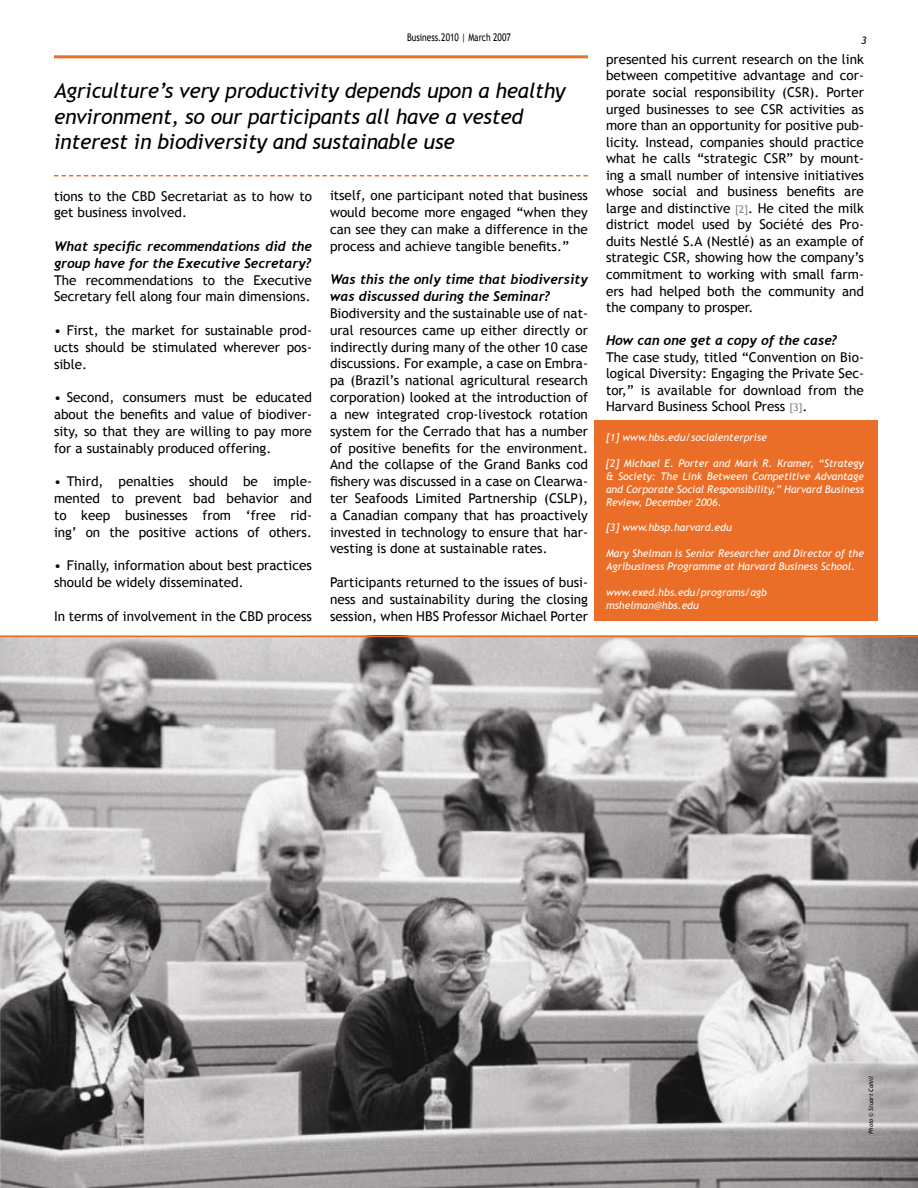
<style>
.page{position:relative;width:918px;height:1188px;background:#fff}
.page>*{position:absolute;margin:0;border:0;box-sizing:border-box;transform-origin:0 0}
.t1{font:italic 21px/25.2px "Trebuchet MS";letter-spacing:-.01em;color:#000}
.t2{font:13.5px/16.8px "Trebuchet MS";color:#000;text-align:justify}
.t3{font:italic 700 13.5px/16.8px "Trebuchet";color:#000}
.t4{font:italic 10.5px/12.9px "Trebuchet MS";color:#fff}
.t5{font:10.5px "Trebuchet MS";color:#000;scale:.8 1}
.t6{font:italic 6px "Trebuchet MS";color:#000}
.s1{font-size:10.5px;color:#818181}
</style>
<div class="page">
<img style="left:1px;top:637px;width:917px;height:551px">
<div style="left:595px;top:420px;width:283px;height:201px;background:#eb6e28"></div>
<hr style="left:54px;top:55px;width:534px;height:3px;background:#eb6e28">
<svg style="left:54px;top:175px;width:534px;height:1px"></svg>
<hr style="left:0;top:636px;width:918px;height:1px;background:#eb6e28">
<p class="t5" style="left:407px;top:31px;width:131px">Business.2010 | March 2007</p>
<h1 class="t1" style="left:54px;top:79px;width:513px">Agriculture’s very productivity depends upon a healthy environment, so our participants all have a vested interest in biodiversity and sustainable use</h1>
<p class="t2" style="left:54px;top:188px;width:259px">tions to the CBD Secretariat as to how to get business involved.</p>
<p class="t3" style="left:54px;top:238px;width:259px">What specific recommendations did the group have for the Executive Secretary?</p>
<p class="t2" style="left:54px;top:272px;width:259px">The recommendations to the Executive<br>Secretary fell along four main dimensions.</p>
<p class="t2" style="left:54px;top:322px;width:259px">• First, the market for sustainable prod&shy;ucts should be stimulated wherever pos&shy;sible.</p>
<p class="t2" style="left:54px;top:389px;width:259px">• Second, consumers must be educated about the benefits and value of biodiver&shy;sity, so that they are willing to pay more for a sustainably produced offering.</p>
<p class="t2" style="left:54px;top:473px;width:259px">• Third, penalties should be imple&shy;mented to prevent bad behavior and to keep businesses from ‘free rid&shy;ing’ on the positive actions of others.</p>
<p class="t2" style="left:54px;top:557px;width:259px">• Finally, information about best practices should be widely disseminated.</p>
<p class="t2" style="left:54px;top:608px;width:260px">In terms of involvement in the CBD process</p>
<p class="t2" style="left:330px;top:187px;width:259px">itself, one participant noted that business would become more engaged “when they can see they can make a difference in the process and achieve tangible benefits.”</p>
<p class="t3" style="left:330px;top:271px;width:260px">Was this the only time that biodiversity was discussed during the Seminar?</p>
<p class="t2" style="left:330px;top:305px;width:260px">Biodiversity and the sustainable use of nat&shy;ural resources came up either directly or indirectly during many of the other 10 case discussions. For example, a case on Embra&shy;pa (Brazil’s national agricultural research corporation) looked at the introduction of a new integrated crop-livestock rotation system for the Cerrado that has a number of positive benefits for the environment.<br>And the collapse of the Grand Banks cod fishery was discussed in a case on Clearwa&shy;ter Seafoods Limited Partnership (CSLP), a Canadian company that has proactively invested in technology to ensure that har&shy;vesting is done at sustainable rates.</p>
<p class="t2" style="left:330px;top:574px;width:260px">Participants returned to the issues of busi&shy;ness and sustainability during the closing session, when HBS Professor Michael Porter</p>
<p class="t2" style="left:606px;top:51px;width:260px">presented his current research on the link between competitive advantage and cor&shy;porate social responsibility (CSR). Porter urged businesses to see CSR activities as more than an opportunity for positive pub&shy;licity. Instead, companies should practice what he calls “strategic CSR” by mount&shy;ing a small number of intensive initiatives whose social and business benefits are large and distinctive <span class="s1">[2]</span>. He cited the milk district model used by Société des Pro&shy;duits Nestlé S.A (Nestlé) as an example of strategic CSR, showing how the company’s commitment to working with small farm&shy;ers had helped both the community and the company to prosper.</p>
<p class="t3" style="left:606px;top:332px;width:233px">How can one get a copy of the case?</p>
<p class="t2" style="left:606px;top:349px;width:259px">The case study, titled “Convention on Bio&shy;logical Diversity: Engaging the Private Sec&shy;tor,” is available for download from the Harvard Business School Press <span class="s1">[3]</span>.</p>
<p class="t4" style="left:606px;top:431px;width:163px">[1] www.hbs.edu/socialenterprise</p>
<p class="t4" style="left:606px;top:457px;width:259px;text-align:justify">[2] Michael E. Porter and Mark R. Kramer, “Strategy &amp; Society: The Link Between Competitive Advantage and Corporate Social Responsibility,” Harvard Business Review, December 2006.</p>
<p class="t4" style="left:606px;top:521px;width:127px">[3] www.hbsp.harvard.edu</p>
<p class="t4" style="left:606px;top:547px;width:259px">Mary Shelman is Senior Researcher and Director of the<br>Agribusiness Programme at Harvard Business School.</p>
<p class="t4" style="left:606px;top:586px;width:163px">www.exed.hbs.edu/programs/agb mshelman@hbs.edu</p>
<p class="t6" style="left:868px;top:1134px;width:59px;rotate:-90deg">Photo © Stuart Cahill</p>
</div>
